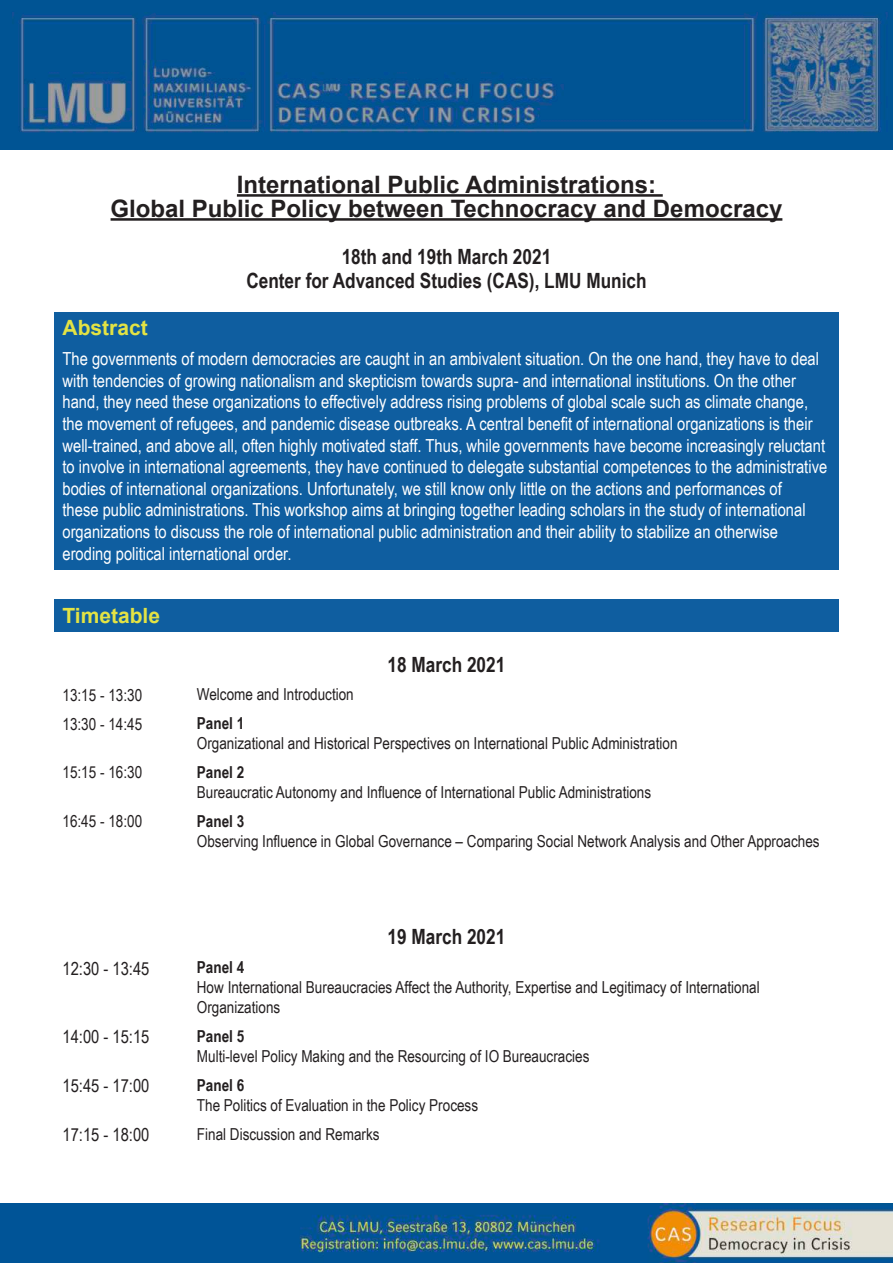
<style>
.page{position:relative;width:893px;height:1263px;background:#fff}
.page>*{position:absolute;margin:0;border:0;box-sizing:border-box;transform-origin:0 0}
.t1{font:700 24px/24px "Arial";color:#231f20;text-align:center}
.t2{font:700 21px/24px "Arial Narrow";color:#231f20;text-align:center}
.t3{font:700 21px "Arial";color:#e3e344}
.t4{font:18px/21.6px "Arial Narrow";color:#fff}
.t5{font:18px "Arial Narrow";color:#231f20}
.t6{font:16.5px/19.8px "Arial Narrow";color:#231f20}
.t7{font:700 16.5px "Arial Narrow";color:#231f20}
</style>
<div class="page">
<img style="left:0;top:0;width:893px;height:150px">
<img style="left:0;top:1204px;width:893px;height:59px">
<div style="left:54px;top:312px;width:785px;height:257px;background:#0f5ea0"></div>
<hr style="left:237px;top:194px;width:426px;height:3px;background:#231f20">
<hr style="left:111px;top:218px;width:671px;height:3px;background:#231f20">
<div style="left:54px;top:599px;width:785px;height:32px;background:#0f5ea0"></div>
<h1 class="t1" style="left:111px;top:173px;width:673px">International Public Administrations:<br>Global Public Policy between Technocracy and Democracy</h1>
<p class="t2" style="left:246px;top:244px;width:402px">18th and 19th March 2021<br>Center for Advanced Studies (CAS), LMU Munich</p>
<p class="t3" style="left:63px;top:314px;width:87px">Abstract</p>
<p class="t4" style="left:63px;top:347px;width:766px">The governments of modern democracies are caught in an ambivalent situation. On the one hand, they have to deal with tendencies of growing nationalism and skepticism towards supra- and international institutions. On the other hand, they need these organizations to effectively address rising problems of global scale such as climate change, the movement of refugees, and pandemic disease outbreaks. A central benefit of international organizations is their well-trained, and above all, often highly motivated staff. Thus, while governments have become increasingly reluctant to involve in international agreements, they have continued to delegate substantial competences to the administrative bodies of international organizations. Unfortunately, we still know only little on the actions and performances of<br>these public administrations. This workshop aims at bringing together leading scholars in the study of international organizations to discuss the role of international public administration and their ability to stabilize an otherwise eroding political international order.</p>
<p class="t3" style="left:63px;top:602px;width:99px">Timetable</p>
<p class="t6" style="left:63px;top:684px;width:81px">13:15 - 13:30</p>
<p class="t6" style="left:197px;top:683px;width:158px">Welcome and Introduction</p>
<p class="t2" style="left:388px;top:651px;width:119px">18 March 2021</p>
<p class="t6" style="left:63px;top:713px;width:81px">13:30 - 14:45</p>
<p class="t7" style="left:197px;top:711px;width:49px">Panel 1</p>
<p class="t6" style="left:197px;top:732px;width:482px">Organizational and Historical Perspectives on International Public Administration</p>
<p class="t6" style="left:63px;top:761px;width:81px">15:15 - 16:30</p>
<p class="t7" style="left:197px;top:759px;width:49px">Panel 2</p>
<p class="t6" style="left:197px;top:781px;width:456px">Bureaucratic Autonomy and Influence of International Public Administrations</p>
<p class="t6" style="left:63px;top:810px;width:81px">16:45 - 18:00</p>
<p class="t7" style="left:197px;top:809px;width:49px">Panel 3</p>
<p class="t6" style="left:197px;top:830px;width:624px">Observing Influence in Global Governance – Comparing Social Network Analysis and Other Approaches</p>
<p class="t2" style="left:388px;top:924px;width:119px">19 March 2021</p>
<p class="t5" style="left:63px;top:955px;width:88px">12:30 - 13:45</p>
<p class="t7" style="left:197px;top:955px;width:49px">Panel 4</p>
<p class="t6" style="left:197px;top:977px;width:564px">How International Bureaucracies Affect the Authority, Expertise and Legitimacy of International<br>Organizations</p>
<p class="t5" style="left:63px;top:1024px;width:88px">14:00 - 15:15</p>
<p class="t7" style="left:197px;top:1024px;width:49px">Panel 5</p>
<p class="t6" style="left:197px;top:1045px;width:394px">Multi-level Policy Making and the Resourcing of IO Bureaucracies</p>
<p class="t5" style="left:63px;top:1072px;width:88px">15:45 - 17:00</p>
<p class="t7" style="left:197px;top:1072px;width:49px">Panel 6</p>
<p class="t6" style="left:197px;top:1094px;width:283px">The Politics of Evaluation in the Policy Process</p>
<p class="t5" style="left:63px;top:1121px;width:88px">17:15 - 18:00</p>
<p class="t6" style="left:197px;top:1123px;width:184px">Final Discussion and Remarks</p>
</div>
